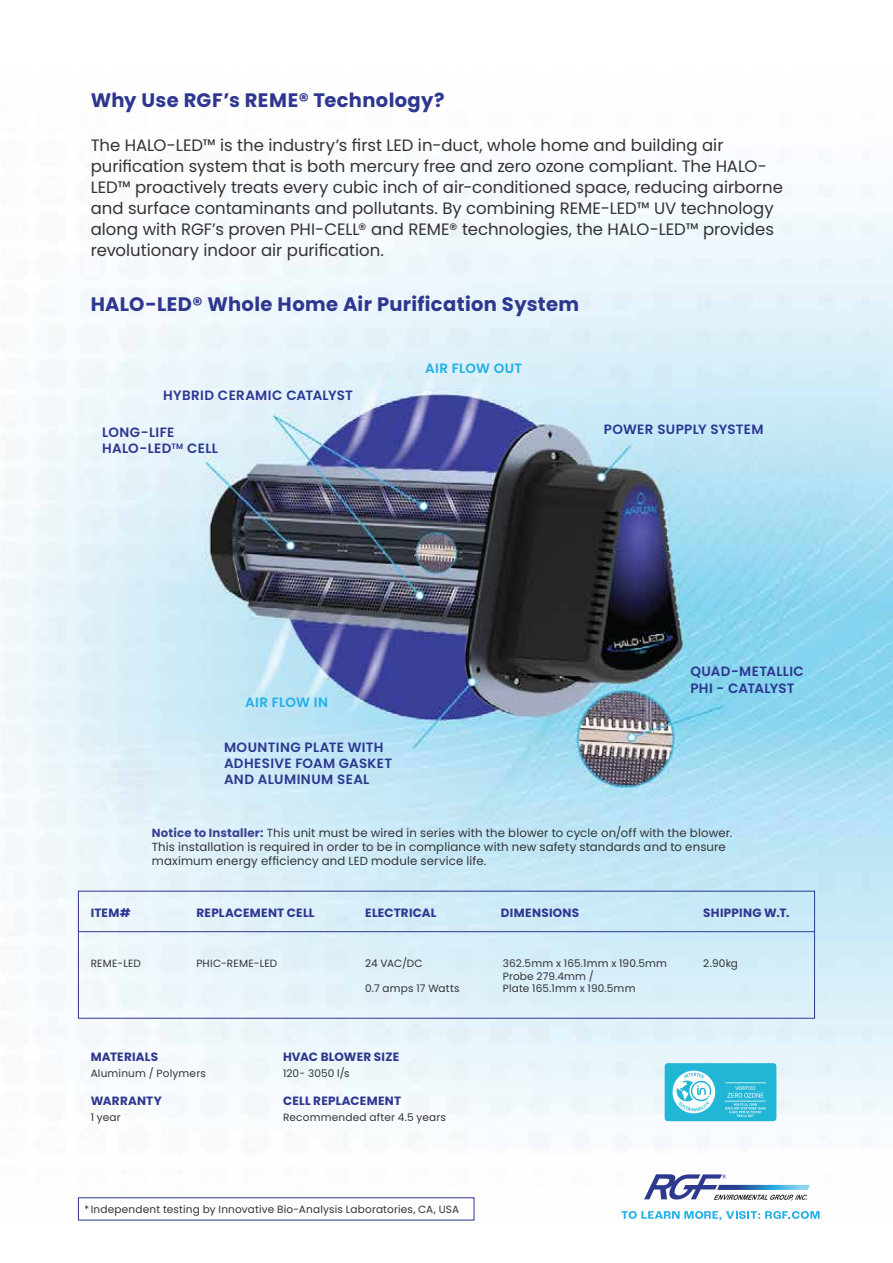
<style>
.page{position:relative;width:893px;height:1263px;background:#fff}
.page>*{position:absolute;margin:0;border:0;box-sizing:border-box;transform-origin:0 0}
.t1{font:700 19.5px "Poppins";letter-spacing:.02em;color:#2e3790}
.t2{font:16.5px/21px "Poppins";color:#333334}
.t3{font:600 13.5px/16.2px "Poppins";letter-spacing:.02em;color:#2e3790}
.t4{font:600 13.5px "Poppins";letter-spacing:.02em;color:#23b0e6}
.t5{font:700 12px "Poppins";letter-spacing:.02em;color:#2e3790}
.t6{font:11.7px/14.1px "Poppins";letter-spacing:.015em;color:#333334}
.t7{font:10.5px/12.6px "Poppins";letter-spacing:.02em;color:#333334}
.s1{font-weight:700;color:#3a4392}
</style>
<div class="page">
<img style="left:0;top:218px;width:893px;height:904px">
<svg style="left:622px;top:1211px;width:197px;height:9px"></svg>
<svg style="left:644px;top:1174px;width:166px;height:27px"></svg>
<svg style="left:85px;top:1205px;width:4px;height:4px"></svg>
<div style="left:78px;top:1197px;width:396px;height:23px;border:1px solid #2e3790"></div>
<div style="left:78px;top:891px;width:737px;height:128px;border:1px solid #2e3790"></div>
<hr style="left:78px;top:931px;width:736px;height:1px;background:#2e3790">
<div style="left:665px;top:1063px;width:111px;height:58px;background:#21b5d6;border-radius:3px"></div>
<svg style="left:672px;top:1070px;width:43px;height:43px"></svg>
<svg style="left:725px;top:1082px;width:41px;height:35px"></svg>
<p class="t1" style="left:91px;top:89px;width:356px">Why Use RGF’s REME® Technology?</p>
<p class="t2" style="left:91px;top:135px;width:694px">The HALO-LED™ is the industry’s first LED in-duct, whole home and building air purification system that is both mercury free and zero ozone compliant. The HALO-LED™ proactively treats every cubic inch of air-conditioned space, reducing airborne and surface contaminants and pollutants. By combining REME-LED™ UV technology along with RGF’s proven PHI-CELL® and REME® technologies, the HALO-LED™ provides revolutionary indoor air purification.</p>
<p class="t1" style="left:91px;top:292px;width:490px">HALO-LED® Whole Home Air Purification System</p>
<p class="t3" style="left:163px;top:387px;width:191px">HYBRID CERAMIC CATALYST</p>
<p class="t3" style="left:102px;top:424px;width:117px">LONG-LIFE<br>HALO-LED<sup>TM</sup> CELL</p>
<p class="t4" style="left:425px;top:360px;width:98px">AIR FLOW OUT</p>
<p class="t3" style="left:604px;top:421px;width:161px">POWER SUPPLY SYSTEM</p>
<p class="t4" style="left:245px;top:694px;width:84px">AIR FLOW IN</p>
<p class="t3" style="left:224px;top:739px;width:170px">MOUNTING PLATE WITH<br>ADHESIVE FOAM GASKET<br>AND ALUMINUM SEAL</p>
<p class="t3" style="left:690px;top:663px;width:115px">QUAD-METALLIC<br>PHI - CATALYST</p>
<p class="t6" style="left:152px;top:825px;width:582px"><span class="s1">Notice to Installer:</span> This unit must be wired in series with the blower to cycle on/off with the blower.<br>This installation is required in order to be in compliance with new safety standards and to ensure maximum energy efficiency and LED module service life.</p>
<p class="t5" style="left:91px;top:906px;width:41px">ITEM#</p>
<p class="t7" style="left:91px;top:957px;width:52px">REME-LED</p>
<p class="t5" style="left:196px;top:906px;width:120px">REPLACEMENT CELL</p>
<p class="t5" style="left:365px;top:906px;width:73px">ELECTRICAL</p>
<p class="t5" style="left:501px;top:906px;width:80px">DIMENSIONS</p>
<p class="t5" style="left:703px;top:906px;width:88px">SHIPPING W.T.</p>
<p class="t7" style="left:196px;top:957px;width:82px">PHIC-REME-LED</p>
<p class="t7" style="left:365px;top:957px;width:59px">24 VAC/DC</p>
<p class="t7" style="left:365px;top:982px;width:96px">0.7 amps 17 Watts</p>
<p class="t7" style="left:503px;top:957px;width:166px">362.5mm x 165.1mm x 190.5mm</p>
<p class="t7" style="left:703px;top:957px;width:36px">2.90kg</p>
<p class="t7" style="left:503px;top:970px;width:134px">Probe 279.4mm /<br>Plate 165.1mm x 190.5mm</p>
<p class="t5" style="left:91px;top:1050px;width:69px">MATERIALS</p>
<p class="t7" style="left:91px;top:1067px;width:117px">Aluminum / Polymers</p>
<p class="t5" style="left:91px;top:1094px;width:73px">WARRANTY</p>
<p class="t7" style="left:91px;top:1111px;width:32px">1 year</p>
<p class="t5" style="left:283px;top:1050px;width:118px">HVAC BLOWER SIZE</p>
<p class="t7" style="left:283px;top:1067px;width:68px">120- 3050 l/s</p>
<p class="t5" style="left:283px;top:1094px;width:120px">CELL REPLACEMENT</p>
<p class="t7" style="left:283px;top:1111px;width:164px">Recommended after 4.5 years</p>
<p class="t7" style="left:91px;top:1203px;width:370px">Independent testing by Innovative Bio-Analysis Laboratories, CA, USA</p>
</div>
